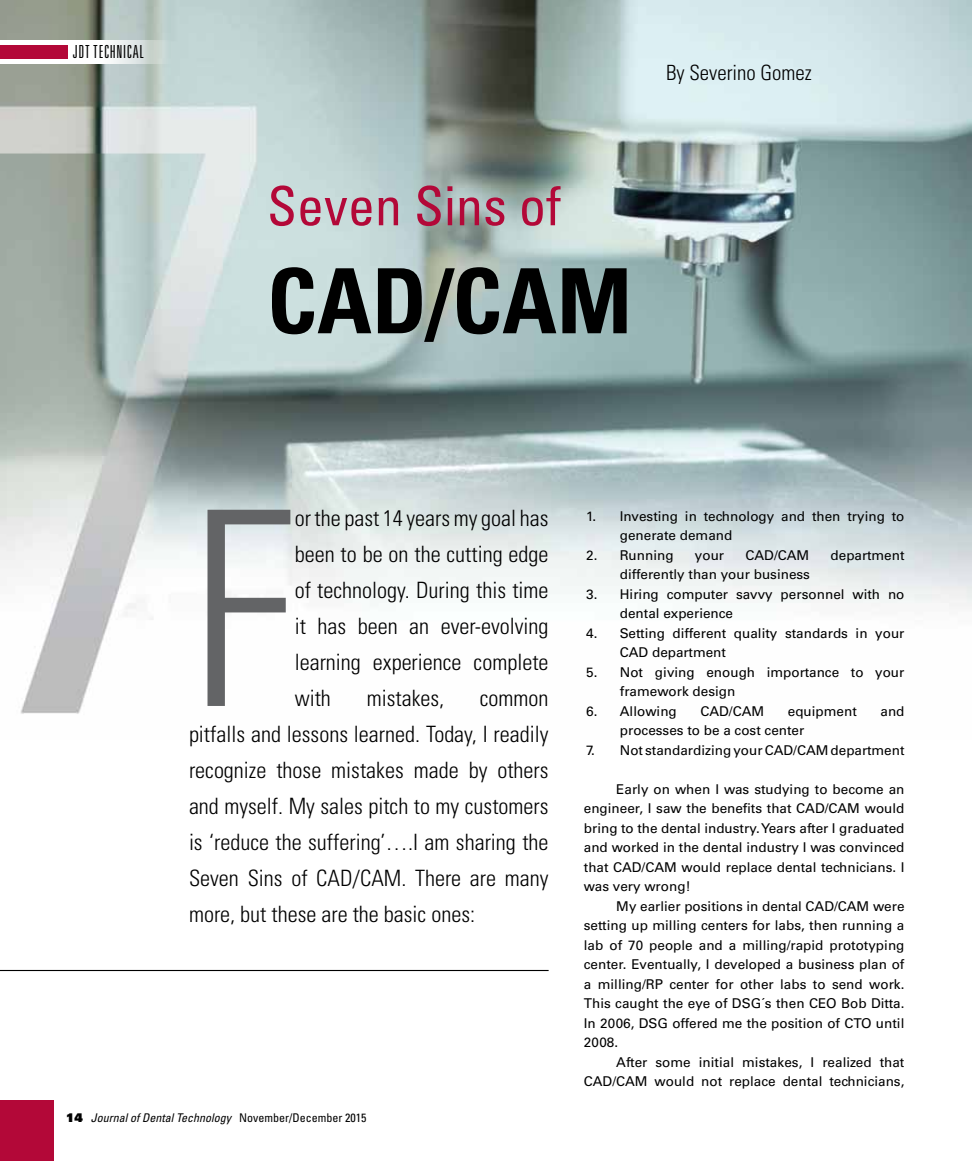
<style>
.page{position:relative;width:972px;height:1161px;background:#fff}
.page>*{position:absolute;margin:0;border:0;box-sizing:border-box;transform-origin:0 0}
.t1{font:300 condensed 271.8px "Univers LT Std";color:#636466}
.t2{font:700 condensed 90px "Univers LT Std";color:#000}
.t3{font:condensed 54px "Univers LT Std";color:#b30838}
.t4{font:300 condensed 22.5px/36px "Univers LT Std";color:#000;text-align:justify}
.t5{font:300 condensed 21px "Univers LT Std";color:#000}
.t6{font:300 ultra-condensed 18px "Univers LT Std";letter-spacing:.04em;color:#000}
.t7{font:13.5px/19.5px "Univers LT Std";color:#000}
.t8{font:italic condensed 12px "Univers LT Std";color:#000}
.s1{font-family:"Univers LT Std X Black";font-style:normal;font-stretch:normal}
.s2{font-style:normal}
</style>
<div class="page">
<img style="left:0;top:0;width:972px;height:714px">
<svg style="left:0;top:40px;width:187px;height:23px"></svg>
<div style="left:0;top:45px;width:67px;height:14px;background:#b30838"></div>
<div style="left:0;top:1101px;width:54px;height:60px;background:#b30838"></div>
<hr style="left:0;top:970px;width:549px;height:1px;background:#000">
<h3 class="t6" style="left:73px;top:42px;width:73px">JDT TECHNICAL</h3>
<h3 class="t3" style="left:267px;top:172px;width:295px">Seven Sins of</h3>
<h2 class="t2" style="left:267px;top:246px;width:367px">CAD/CAM</h2>
<h3 class="t5" style="left:666px;top:60px;width:147px">By Severino Gomez</h3>
<h1 class="t1" style="left:189px;top:447px;width:107px">F</h1>
<h3 class="t4" style="left:295px;top:500px;width:255px">or the past 14 years my goal has been to be on the cutting edge of technology. During this time it has been an ever-evolving learning experience complete with</h3>
<h3 class="t4" style="left:367px;top:680px;width:79px">mistakes,</h3>
<p class="t4" style="left:189px;top:680px;width:361px;text-indent:291px">common pitfalls and lessons learned. Today, I readily recognize those mistakes made by others and myself. My sales pitch to my customers is ‘reduce the suffering’….I am sharing the Seven Sins of CAD/CAM. There are many more, but these are the basic ones:</p>
<p class="t7" style="left:620px;top:506px;width:286px;text-indent:-34px">1. Investing in technology and then trying to generate demand</p>
<p class="t7" style="left:586px;top:545px;width:89px">2. Running</p>
<p class="t7" style="left:695px;top:545px;width:31px">your</p>
<p class="t7" style="left:746px;top:545px;width:65px">CAD/CAM</p>
<p class="t7" style="left:831px;top:545px;width:75px">department</p>
<p class="t7" style="left:620px;top:565px;width:192px">differently than your business</p>
<p class="t7" style="left:620px;top:584px;width:286px;text-indent:-34px">3. Hiring computer savvy personnel with no dental experience</p>
<p class="t7" style="left:620px;top:623px;width:286px;text-indent:-34px">4. Setting different quality standards in your<br>CAD department</p>
<p class="t7" style="left:620px;top:662px;width:286px;text-indent:-34px">5. Not giving enough importance to your framework design</p>
<p class="t7" style="left:586px;top:701px;width:92px">6. Allowing</p>
<p class="t7" style="left:700px;top:701px;width:65px">CAD/CAM</p>
<p class="t7" style="left:788px;top:701px;width:70px">equipment</p>
<p class="t7" style="left:880px;top:701px;width:26px">and</p>
<p class="t7" style="left:620px;top:721px;width:186px">processes to be a cost center</p>
<p class="t7" style="left:586px;top:740px;width:320px">7. Not standardizing your CAD/CAM department</p>
<p class="t7" style="left:584px;top:779px;width:322px;text-align:justify;text-indent:32px">Early on when I was studying to become an engineer, I saw the benefits that CAD/CAM would bring to the dental industry. Years after I graduated and worked in the dental industry I was convinced that CAD/CAM would replace dental technicians. I was very wrong!</p>
<p class="t7" style="left:584px;top:896px;width:322px;text-align:justify;text-indent:32px">My earlier positions in dental CAD/CAM were setting up milling centers for labs, then running a lab of 70 people and a milling/rapid prototyping center. Eventually, I developed a business plan of a milling/RP center for other labs to send work.<br>This caught the eye of DSG´s then CEO Bob Ditta.<br>In 2006, DSG offered me the position of CTO until 2008.</p>
<p class="t7" style="left:584px;top:1052px;width:322px;text-align:right">After some initial mistakes, I realized that<br>CAD/CAM would not replace dental technicians,</p>
<p class="t8" style="left:66px;top:1110px;width:302px"><span class="s1">14</span> Journal of Dental Technology <span class="s2">November/December 2015</span></p>
</div>
